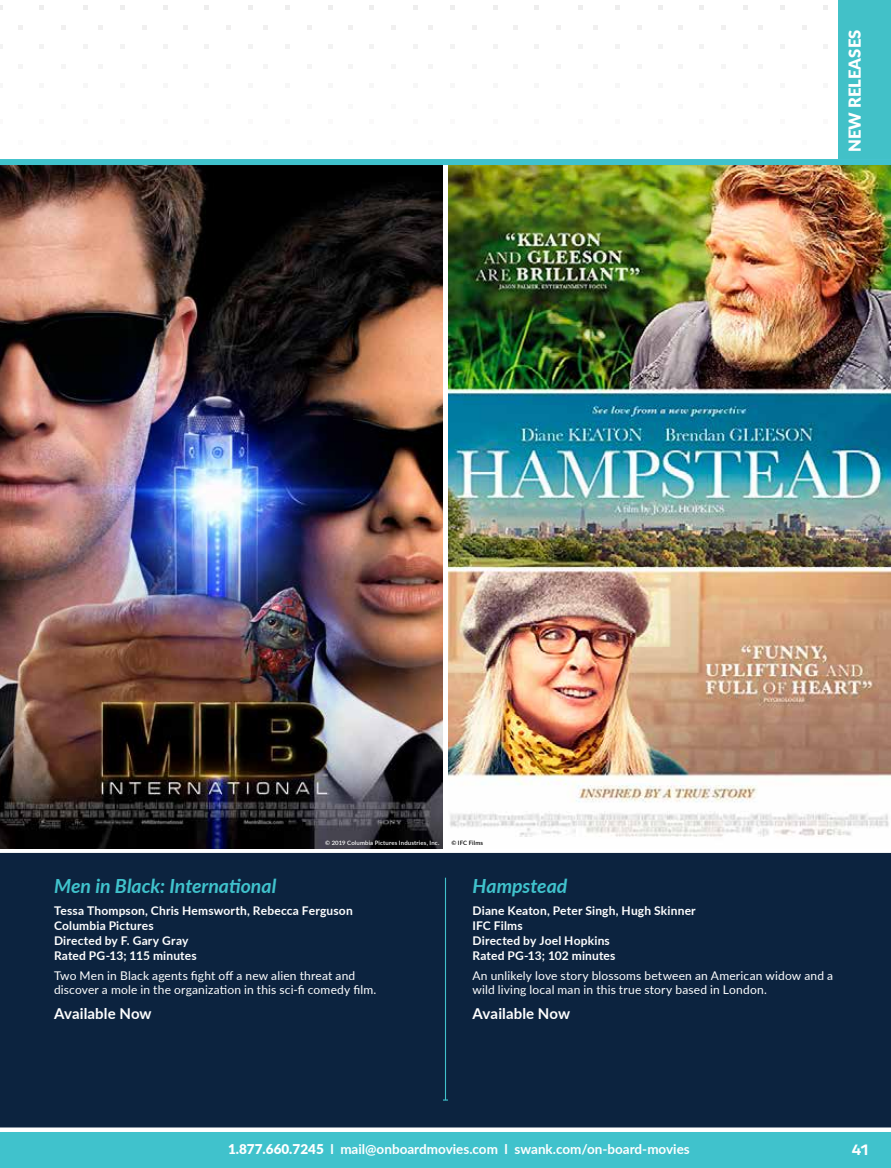
<style>
.page{position:relative;width:891px;height:1168px;background:#fff}
.page>*{position:absolute;margin:0;border:0;box-sizing:border-box;transform-origin:0 0}
.t1{font:italic 700 19.5px "Lato";color:#40c2cc}
.t2{font:900 16.5px "Lato";letter-spacing:.01em;color:#fff}
.t3{font:700 15px "Lato";letter-spacing:.005em;color:#fff}
.t4{font:700 13.5px "Lato";color:#fff}
.t5{font:12px/13.5px "Lato";letter-spacing:.015em;color:#fff}
.t6{font:700 12px/15px "Lato";letter-spacing:.015em;color:#fff}
.t7{font:600 6px "Lato";letter-spacing:.025em;color:#fff}
.t8{font:600 6px "Lato";letter-spacing:.025em;color:#000}
.s1{font-weight:900}
</style>
<div class="page">
<div style="left:0;top:850px;width:891px;height:277px;background:#0c233f"></div>
<hr style="left:445px;top:878px;width:1px;height:222px;background:#40c2cc">
<div style="left:0;top:848px;width:891px;height:5px;background:#fff"></div>
<div style="left:0;top:1128px;width:891px;height:40px;background:#40c2cc"></div>
<div style="left:0;top:1127px;width:891px;height:5px;background:#fff"></div>
<img style="left:448px;top:165px;width:443px;height:672px">
<img style="left:0;top:165px;width:442px;height:683px">
<div style="left:838px;top:0;width:53px;height:159px;background:#42c1c8"></div>
<div style="left:0;top:159px;width:891px;height:6px;background:#40c2cc"></div>
<h2 class="t2" style="left:842px;top:152px;width:124px;rotate:-90deg">NEW RELEASES</h2>
<p class="t7" style="left:325px;top:839px;width:116px">© 2019 Columbia Pictures Industries, Inc.</p>
<p class="t8" style="left:452px;top:838px;width:33px">© IFC Films</p>
<h1 class="t1" style="left:54px;top:872px;width:224px">Men in Black: International</h1>
<p class="t6" style="left:54px;top:902px;width:300px">Tessa Thompson, Chris Hemsworth, Rebecca Ferguson<br>Columbia Pictures<br>Directed by F. Gary Gray<br>Rated PG-13; 115 minutes</p>
<p class="t5" style="left:54px;top:968px;width:324px">Two Men in Black agents fight off a new alien threat and discover a mole in the organization in this sci-fi comedy film.</p>
<p class="t3" style="left:54px;top:1002px;width:99px">Available Now</p>
<h1 class="t1" style="left:473px;top:872px;width:96px">Hampstead</h1>
<p class="t6" style="left:473px;top:902px;width:225px">Diane Keaton, Peter Singh, Hugh Skinner<br>IFC Films<br>Directed by Joel Hopkins<br>Rated PG-13; 102 minutes</p>
<p class="t5" style="left:473px;top:968px;width:362px">An unlikely love story blossoms between an American widow and a wild living local man in this true story based in London.</p>
<p class="t3" style="left:473px;top:1002px;width:99px">Available Now</p>
<p class="t4" style="left:228px;top:1139px;width:463px"><span class="s1">1.877.660.7245</span> l mail@onboardmovies.com l swank.com/on-board-movies</p>
</div>
